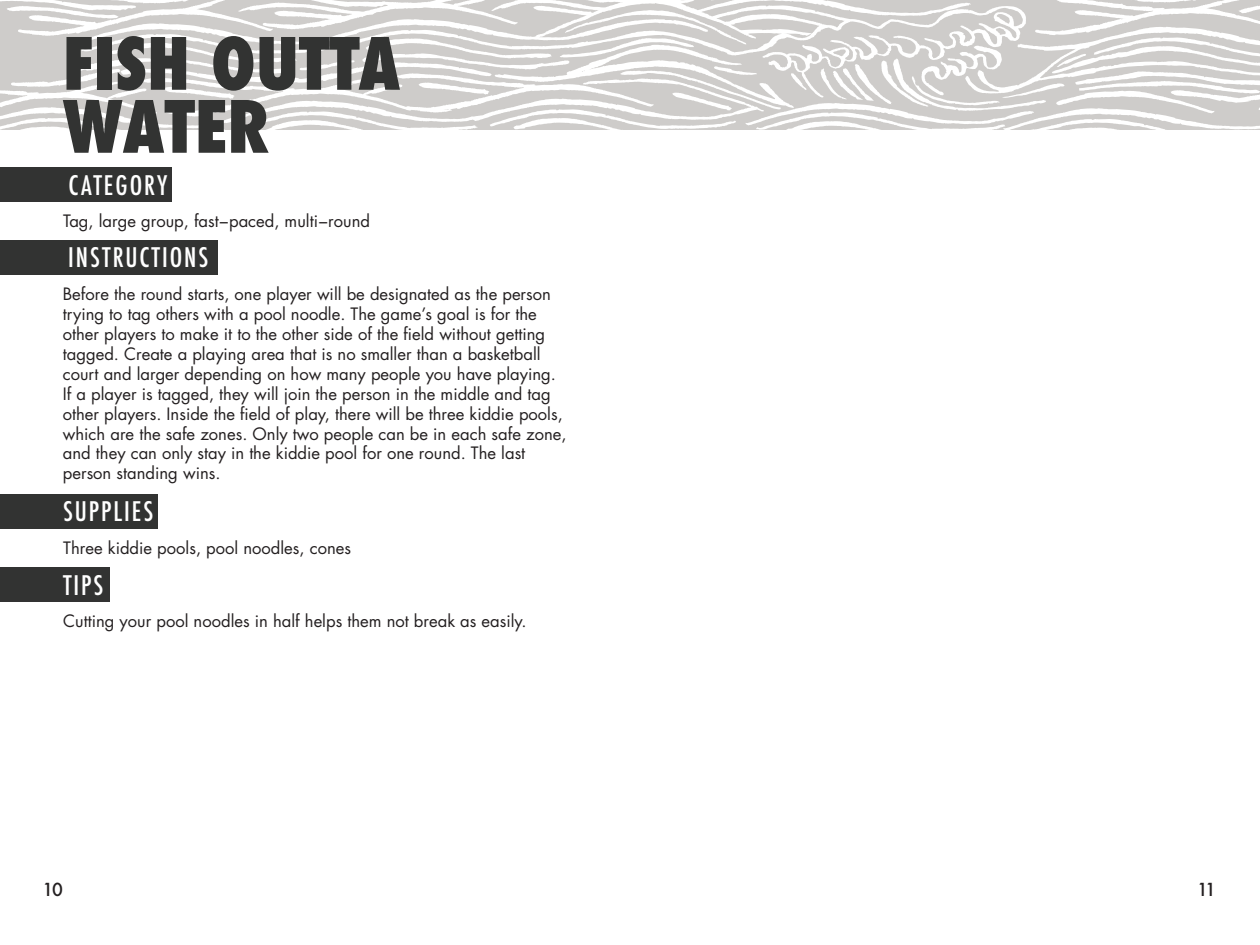
<style>
.page{position:relative;width:1260px;height:945px;background:#fff}
.page>*{position:absolute;margin:0;border:0;box-sizing:border-box;transform-origin:0 0}
.t1{font:800 condensed 70px "Futura";color:#323332}
.t2{font:500 condensed 26.25px "Futura";letter-spacing:.075em;color:#fff}
.t3{font:500 17.5px "Futura";color:#231f20}
.t4{font:16.62px/19.9px "Futura Std";color:#231f20}
</style>
<div class="page">
<svg style="left:0;top:0;width:1260px;height:202px"></svg>
<div style="left:0;top:494px;width:158px;height:35px;background:#323332"></div>
<div style="left:0;top:567px;width:109px;height:35px;background:#323332"></div>
<div style="left:0;top:167px;width:171px;height:35px;background:#323332"></div>
<div style="left:0;top:240px;width:218px;height:35px;background:#323332"></div>
<p class="t1" style="left:63px;top:16px;width:339px">FISH OUTTA</p>
<p class="t1" style="left:63px;top:79px;width:208px">WATER</p>
<p class="t2" style="left:68px;top:168px;width:100px">CATEGORY</p>
<p class="t4" style="left:63px;top:211px;width:308px">Tag, large group, fast−paced, multi−round</p>
<p class="t2" style="left:68px;top:241px;width:142px">INSTRUCTIONS</p>
<p class="t4" style="left:63px;top:284px;width:505px">Before the round starts, one player will be designated as the person trying to tag others with a pool noodle. The game’s goal is for the other players to make it to the other side of the field without getting tagged. Create a playing area that is no smaller than a basketball court and larger depending on how many people you have playing.<br>If a player is tagged, they will join the person in the middle and tag other players. Inside the field of play, there will be three kiddie pools, which are the safe zones. Only two people can be in each safe zone, and they can only stay in the kiddie pool for one round. The last person standing wins.</p>
<p class="t2" style="left:63px;top:495px;width:92px">SUPPLIES</p>
<p class="t4" style="left:63px;top:538px;width:289px">Three kiddie pools, pool noodles, cones</p>
<p class="t2" style="left:63px;top:568px;width:42px">TIPS</p>
<p class="t4" style="left:63px;top:611px;width:465px">Cutting your pool noodles in half helps them not break as easily.</p>
<p class="t3" style="left:42px;top:878px;width:22px">10</p>
<p class="t3" style="left:1197px;top:878px;width:21px">11</p>
</div>
